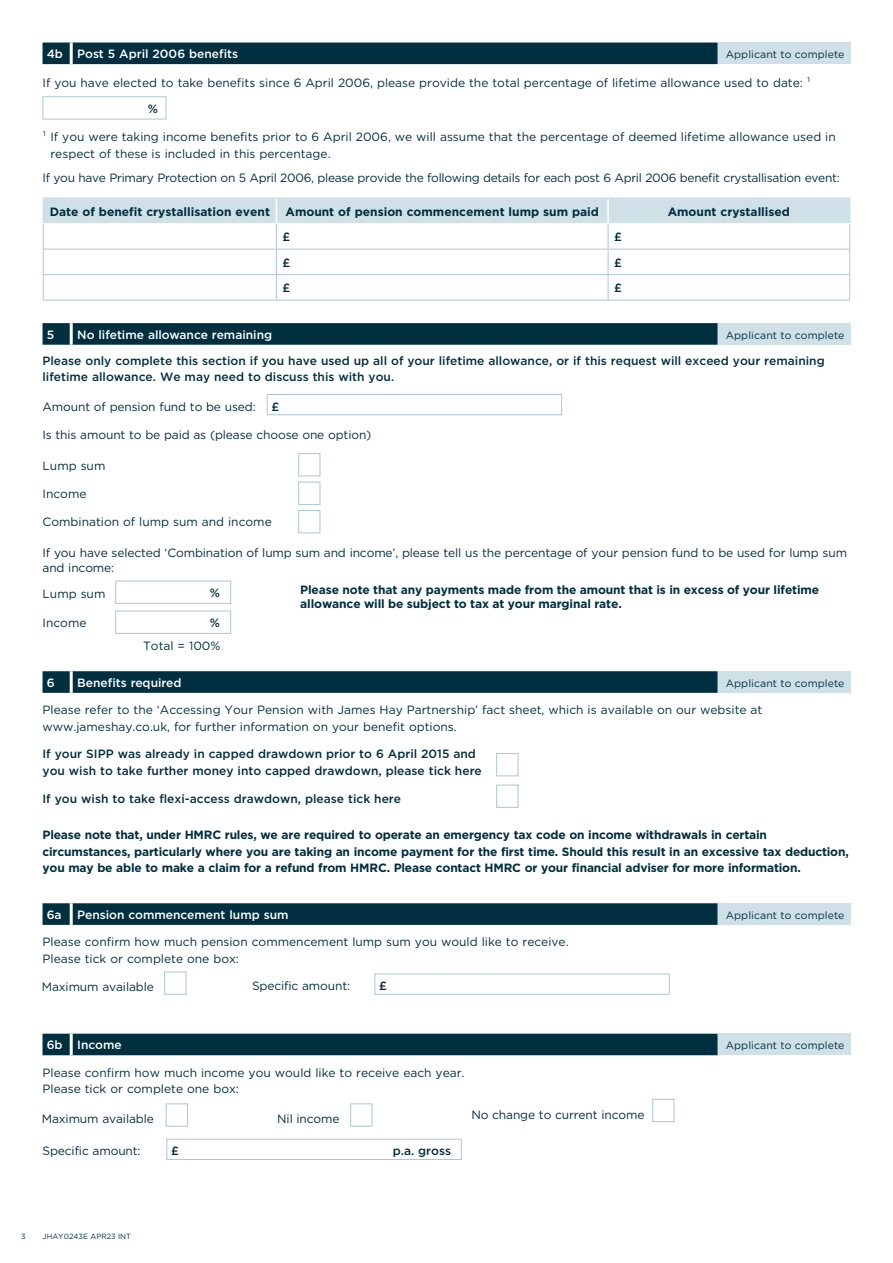
<style>
.page{position:relative;width:893px;height:1263px;background:#fff}
.page>*{position:absolute;margin:0;border:0;box-sizing:border-box;transform-origin:0 0}
.t1{font:12px/16.5px "Gotham";color:#002f40}
.t2{font:700 12px/16.5px "Gotham";letter-spacing:-.015em;color:#002f40}
.t3{font:500 12px/16.5px "Gotham";color:#002f40}
.t4{font:12px "Gotham";letter-spacing:-.025em;color:#002f40}
.t5{font:500 12px "Gotham";color:#fff}
.t6{font:10.5px "Gotham";letter-spacing:.01em;color:#002f40}
.t7{font:7.5px "Gotham";color:#002f40}
</style>
<div class="page">
<div style="left:43px;top:43px;width:675px;height:21px;background:#002f40"></div>
<div style="left:718px;top:43px;width:132px;height:21px;background:#d0e0e7"></div>
<hr style="left:70px;top:43px;width:3px;height:21px;background:#fff">
<div style="left:43px;top:96px;width:123px;height:23px;border:1px solid #aac7d2"></div>
<hr style="left:43px;top:197px;width:233px;height:2px;background:#d0e0e7">
<hr style="left:276px;top:197px;width:332px;height:2px;background:#d0e0e7">
<hr style="left:608px;top:197px;width:242px;height:2px;background:#d0e0e7">
<svg style="left:43px;top:199px;width:807px;height:101px"></svg>
<hr style="left:43px;top:300px;width:233px;height:1px;background:#aac7d2">
<hr style="left:276px;top:300px;width:332px;height:1px;background:#aac7d2">
<hr style="left:608px;top:300px;width:242px;height:1px;background:#aac7d2">
<svg style="left:43px;top:323px;width:675px;height:22px;background:#043243"></svg>
<div style="left:718px;top:323px;width:132px;height:22px;background:#d0e0e7"></div>
<hr style="left:70px;top:323px;width:3px;height:22px;background:#fff">
<div style="left:267px;top:394px;width:295px;height:21px;border:1px solid #aac7d2"></div>
<div style="left:298px;top:453px;width:22px;height:23px;background:#fff;border:1px solid #aac7d2"></div>
<div style="left:298px;top:482px;width:22px;height:23px;background:#fff;border:1px solid #aac7d2"></div>
<div style="left:298px;top:510px;width:22px;height:23px;background:#fff;border:1px solid #aac7d2"></div>
<div style="left:115px;top:581px;width:116px;height:23px;border:1px solid #aac7d2"></div>
<div style="left:115px;top:611px;width:116px;height:23px;border:1px solid #aac7d2"></div>
<svg style="left:43px;top:671px;width:675px;height:22px;background:#043243"></svg>
<div style="left:718px;top:671px;width:132px;height:22px;background:#d0e0e7"></div>
<hr style="left:70px;top:671px;width:3px;height:22px;background:#fff">
<div style="left:496px;top:753px;width:22px;height:23px;background:#fff;border:1px solid #aac7d2"></div>
<div style="left:496px;top:785px;width:22px;height:23px;background:#fff;border:1px solid #aac7d2"></div>
<svg style="left:43px;top:903px;width:675px;height:22px;background:#043243"></svg>
<div style="left:718px;top:903px;width:132px;height:22px;background:#d0e0e7"></div>
<hr style="left:70px;top:903px;width:3px;height:22px;background:#fff">
<div style="left:374px;top:974px;width:296px;height:21px;border:1px solid #aac7d2"></div>
<div style="left:164px;top:971px;width:22px;height:24px;background:#fff;border:1px solid #aac7d2"></div>
<div style="left:43px;top:1034px;width:675px;height:21px;background:#002f40"></div>
<div style="left:718px;top:1034px;width:132px;height:21px;background:#d0e0e7"></div>
<hr style="left:70px;top:1034px;width:3px;height:21px;background:#fff">
<div style="left:166px;top:1139px;width:296px;height:21px;border:1px solid #aac7d2"></div>
<div style="left:166px;top:1103px;width:22px;height:23px;background:#fff;border:1px solid #aac7d2"></div>
<div style="left:350px;top:1103px;width:22px;height:23px;background:#fff;border:1px solid #aac7d2"></div>
<div style="left:652px;top:1099px;width:22px;height:23px;background:#fff;border:1px solid #aac7d2"></div>
<p class="t5" style="left:47px;top:46px;width:193px">4b Post 5 April 2006 benefits</p>
<p class="t6" style="left:726px;top:48px;width:120px">Applicant to complete</p>
<p class="t1" style="left:43px;top:74px;width:770px">If you have elected to take benefits since 6 April 2006, please provide the total percentage of lifetime allowance used to date: ¹</p>
<p class="t3" style="left:148px;top:100px;width:12px">%</p>
<p class="t1" style="left:50px;top:128px;width:787px;text-indent:-8px">¹ If you were taking income benefits prior to 6 April 2006, we will assume that the percentage of deemed lifetime allowance used in respect of these is included in this percentage.</p>
<p class="t4" style="left:43px;top:170px;width:799px">If you have Primary Protection on 5 April 2006, please provide the following details for each post 6 April 2006 benefit crystallisation event:</p>
<p class="t2" style="left:50px;top:203px;width:222px">Date of benefit crystallisation event</p>
<p class="t2" style="left:285px;top:203px;width:315px">Amount of pension commencement lump sum paid</p>
<p class="t2" style="left:668px;top:203px;width:124px">Amount crystallised</p>
<p class="t3" style="left:282px;top:228px;width:9px">£</p>
<p class="t3" style="left:614px;top:228px;width:9px">£</p>
<p class="t3" style="left:282px;top:254px;width:9px">£</p>
<p class="t3" style="left:614px;top:254px;width:9px">£</p>
<p class="t3" style="left:282px;top:280px;width:9px">£</p>
<p class="t3" style="left:614px;top:280px;width:9px">£</p>
<p class="t5" style="left:47px;top:327px;width:9px">5</p>
<p class="t5" style="left:77px;top:327px;width:196px">No lifetime allowance remaining</p>
<p class="t6" style="left:726px;top:328px;width:120px">Applicant to complete</p>
<p class="t3" style="left:43px;top:352px;width:784px">Please only complete this section if you have used up all of your lifetime allowance, or if this request will exceed your remaining lifetime allowance. We may need to discuss this with you.</p>
<p class="t1" style="left:43px;top:398px;width:215px">Amount of pension fund to be used:</p>
<p class="t3" style="left:272px;top:398px;width:9px">£</p>
<p class="t1" style="left:43px;top:427px;width:330px">Is this amount to be paid as (please choose one option)</p>
<p class="t1" style="left:43px;top:457px;width:64px">Lump sum</p>
<p class="t1" style="left:43px;top:485px;width:46px">Income</p>
<p class="t1" style="left:43px;top:513px;width:231px">Combination of lump sum and income</p>
<p class="t1" style="left:43px;top:545px;width:806px;line-height:15px">If you have selected ‘Combination of lump sum and income’, please tell us the percentage of your pension fund to be used for lump sum and income:</p>
<p class="t1" style="left:43px;top:586px;width:64px">Lump sum</p>
<p class="t3" style="left:210px;top:584px;width:12px">%</p>
<p class="t1" style="left:43px;top:614px;width:46px">Income</p>
<p class="t3" style="left:210px;top:614px;width:12px">%</p>
<p class="t1" style="left:143px;top:637px;width:79px">Total = 100%</p>
<p class="t5" style="left:47px;top:675px;width:9px">6</p>
<p class="t5" style="left:77px;top:675px;width:106px">Benefits required</p>
<p class="t6" style="left:726px;top:676px;width:120px">Applicant to complete</p>
<p class="t1" style="left:43px;top:702px;width:721px">Please refer to the ‘Accessing Your Pension with James Hay Partnership’ fact sheet, which is available on our website at www.jameshay.co.uk, for further information on your benefit options.</p>
<p class="t3" style="left:43px;top:746px;width:441px">If your SIPP was already in capped drawdown prior to 6 April 2015 and you wish to take further money into capped drawdown, please tick here</p>
<p class="t3" style="left:43px;top:790px;width:360px">If you wish to take flexi-access drawdown, please tick here</p>
<p class="t2" style="left:300px;top:582px;width:520px;line-height:14.4px">Please note that any payments made from the amount that is in excess of your lifetime allowance will be subject to tax at your marginal rate.</p>
<p class="t2" style="left:43px;top:827px;width:808px">Please note that, under HMRC rules, we are required to operate an emergency tax code on income withdrawals in certain circumstances, particularly where you are taking an income payment for the first time. Should this result in an excessive tax deduction, you may be able to make a claim for a refund from HMRC. Please contact HMRC or your financial adviser for more information.</p>
<p class="t5" style="left:47px;top:907px;width:16px">6a</p>
<p class="t5" style="left:77px;top:907px;width:213px">Pension commencement lump sum</p>
<p class="t6" style="left:726px;top:908px;width:120px">Applicant to complete</p>
<p class="t1" style="left:43px;top:934px;width:528px">Please confirm how much pension commencement lump sum you would like to receive.<br>Please tick or complete one box:</p>
<p class="t1" style="left:42px;top:978px;width:114px">Maximum available</p>
<p class="t1" style="left:252px;top:977px;width:100px">Specific amount:</p>
<p class="t3" style="left:379px;top:977px;width:9px">£</p>
<p class="t5" style="left:47px;top:1037px;width:76px">6b Income</p>
<p class="t6" style="left:726px;top:1039px;width:120px">Applicant to complete</p>
<p class="t1" style="left:43px;top:1064px;width:424px">Please confirm how much income you would like to receive each year.<br>Please tick or complete one box:</p>
<p class="t1" style="left:42px;top:1110px;width:114px">Maximum available</p>
<p class="t1" style="left:43px;top:1142px;width:100px">Specific amount:</p>
<p class="t1" style="left:277px;top:1110px;width:64px">Nil income</p>
<p class="t1" style="left:471px;top:1106px;width:175px">No change to current income</p>
<p class="t3" style="left:171px;top:1142px;width:9px">£</p>
<p class="t3" style="left:393px;top:1142px;width:60px">p.a. gross</p>
<p class="t7" style="left:21px;top:1232px;width:6px">3</p>
<p class="t7" style="left:43px;top:1232px;width:90px">JHAY0243E APR23 INT</p>
</div>
